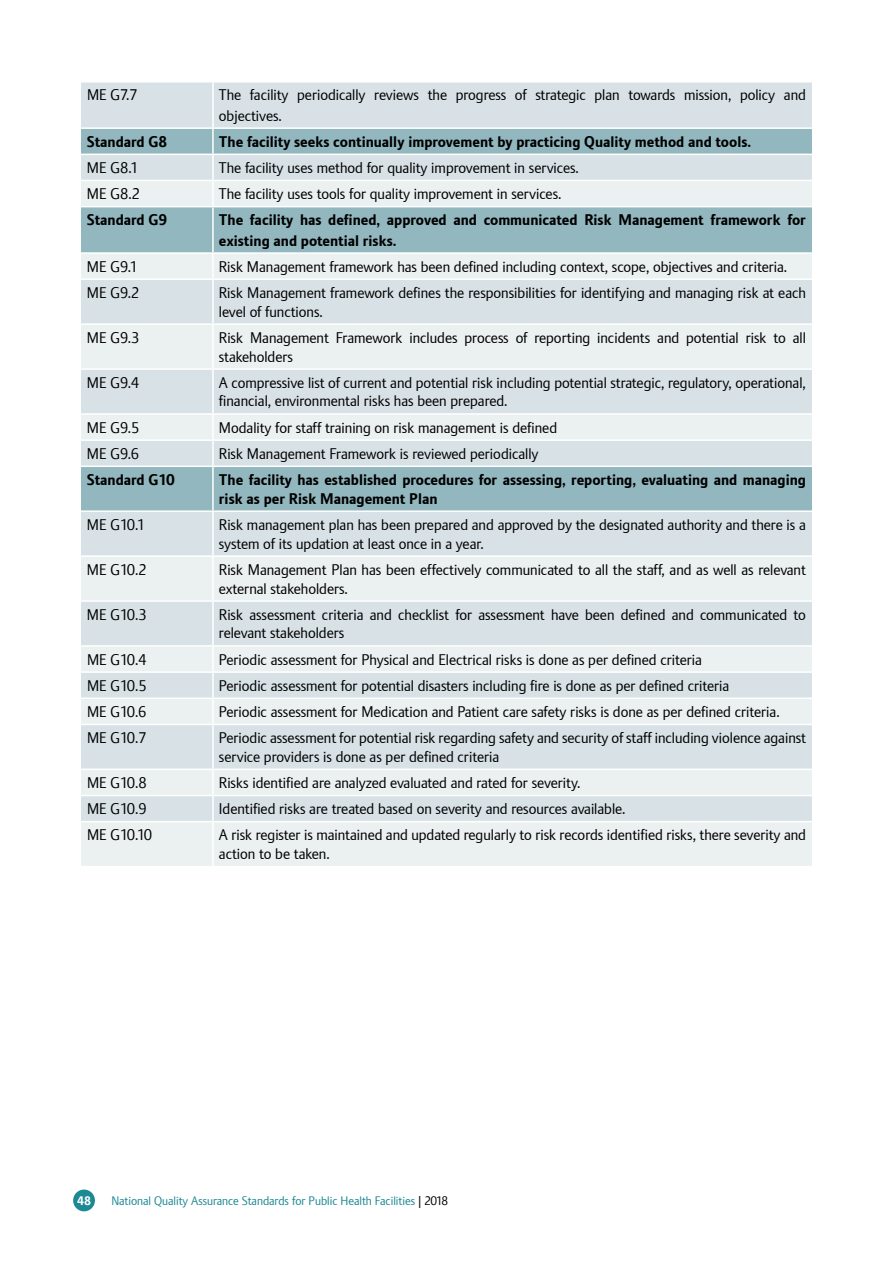
<style>
.page{position:relative;width:893px;height:1263px;background:#fff}
.page>*{position:absolute;margin:0;border:0;box-sizing:border-box;transform-origin:0 0}
.t1{font:15px/18.8px "Plan";color:#000}
.t2{font:700 15px/20.2px "Plan";color:#000}
.t3{font:12px "Plan";color:#1d8994}
.t4{font:700 12px "Plan";color:#fff}
.s1{color:#000}
</style>
<div class="page">
<div style="left:73px;top:1189px;width:22px;height:22px;background:#1d8994;border-radius:50%"></div>
<div style="left:81px;top:82px;width:731px;height:45px;background:#d8e2e6"></div>
<svg style="left:81px;top:129px;width:731px;height:51px;background:#b6cdd3"></svg>
<svg style="left:81px;top:181px;width:731px;height:685px;background:#d6e2e5"></svg>
<hr style="left:212px;top:83px;width:2px;height:44px;background:#fff">
<hr style="left:212px;top:129px;width:2px;height:25px;background:#fff">
<hr style="left:81px;top:154px;width:132px;height:1px;background:#fff">
<hr style="left:213px;top:154px;width:599px;height:1px;background:#fff">
<hr style="left:212px;top:155px;width:2px;height:25px;background:#fff">
<hr style="left:212px;top:181px;width:2px;height:25px;background:#fff">
<hr style="left:81px;top:206px;width:132px;height:1px;background:#fff">
<hr style="left:213px;top:206px;width:599px;height:1px;background:#fff">
<hr style="left:212px;top:207px;width:2px;height:45px;background:#fff">
<hr style="left:81px;top:252px;width:132px;height:2px;background:#fff">
<hr style="left:213px;top:252px;width:599px;height:2px;background:#fff">
<hr style="left:212px;top:254px;width:2px;height:24px;background:#fff">
<hr style="left:81px;top:278px;width:132px;height:2px;background:#fff">
<hr style="left:213px;top:278px;width:599px;height:2px;background:#fff">
<hr style="left:212px;top:280px;width:2px;height:43px;background:#fff">
<hr style="left:81px;top:323px;width:132px;height:2px;background:#fff">
<hr style="left:213px;top:323px;width:599px;height:2px;background:#fff">
<hr style="left:212px;top:325px;width:2px;height:43px;background:#fff">
<hr style="left:81px;top:368px;width:132px;height:2px;background:#fff">
<hr style="left:213px;top:368px;width:599px;height:2px;background:#fff">
<hr style="left:212px;top:370px;width:2px;height:43px;background:#fff">
<hr style="left:81px;top:413px;width:132px;height:2px;background:#fff">
<hr style="left:213px;top:413px;width:599px;height:2px;background:#fff">
<hr style="left:212px;top:415px;width:2px;height:24px;background:#fff">
<hr style="left:81px;top:439px;width:132px;height:2px;background:#fff">
<hr style="left:213px;top:439px;width:599px;height:2px;background:#fff">
<hr style="left:212px;top:441px;width:2px;height:24px;background:#fff">
<hr style="left:81px;top:465px;width:132px;height:2px;background:#fff">
<hr style="left:213px;top:465px;width:599px;height:2px;background:#fff">
<hr style="left:212px;top:467px;width:2px;height:43px;background:#fff">
<hr style="left:81px;top:510px;width:132px;height:2px;background:#fff">
<hr style="left:213px;top:510px;width:599px;height:2px;background:#fff">
<hr style="left:212px;top:512px;width:2px;height:43px;background:#fff">
<hr style="left:81px;top:555px;width:132px;height:2px;background:#fff">
<hr style="left:213px;top:555px;width:599px;height:2px;background:#fff">
<hr style="left:212px;top:557px;width:2px;height:43px;background:#fff">
<hr style="left:81px;top:600px;width:132px;height:2px;background:#fff">
<hr style="left:213px;top:600px;width:599px;height:2px;background:#fff">
<hr style="left:212px;top:602px;width:2px;height:43px;background:#fff">
<hr style="left:81px;top:645px;width:132px;height:2px;background:#fff">
<hr style="left:213px;top:645px;width:599px;height:2px;background:#fff">
<hr style="left:212px;top:647px;width:2px;height:24px;background:#fff">
<hr style="left:81px;top:671px;width:132px;height:2px;background:#fff">
<hr style="left:213px;top:671px;width:599px;height:2px;background:#fff">
<hr style="left:212px;top:673px;width:2px;height:24px;background:#fff">
<hr style="left:81px;top:697px;width:132px;height:2px;background:#fff">
<hr style="left:213px;top:697px;width:599px;height:2px;background:#fff">
<hr style="left:212px;top:699px;width:2px;height:25px;background:#fff">
<hr style="left:81px;top:724px;width:132px;height:1px;background:#fff">
<hr style="left:213px;top:724px;width:599px;height:1px;background:#fff">
<hr style="left:212px;top:725px;width:2px;height:43px;background:#fff">
<hr style="left:81px;top:768px;width:132px;height:2px;background:#fff">
<hr style="left:213px;top:768px;width:599px;height:2px;background:#fff">
<hr style="left:212px;top:770px;width:2px;height:25px;background:#fff">
<hr style="left:81px;top:795px;width:132px;height:1px;background:#fff">
<hr style="left:213px;top:795px;width:599px;height:1px;background:#fff">
<hr style="left:212px;top:796px;width:2px;height:25px;background:#fff">
<hr style="left:81px;top:821px;width:132px;height:1px;background:#fff">
<hr style="left:213px;top:821px;width:599px;height:1px;background:#fff">
<hr style="left:212px;top:822px;width:2px;height:44px;background:#fff">
<p class="t1" style="left:87px;top:86px;width:52px">ME G7.7</p>
<p class="t1" style="left:219px;top:85px;width:588px;line-height:20.2px">The facility periodically reviews the progress of strategic plan towards mission, policy and objectives.</p>
<p class="t2" style="left:87px;top:131px;width:82px">Standard G8</p>
<p class="t2" style="left:219px;top:131px;width:534px">The facility seeks continually improvement by practicing Quality method and tools.</p>
<p class="t1" style="left:87px;top:158px;width:53px">ME G8.1</p>
<p class="t1" style="left:219px;top:158px;width:362px">The facility uses method for quality improvement in services.</p>
<p class="t1" style="left:87px;top:185px;width:55px">ME G8.2</p>
<p class="t1" style="left:219px;top:185px;width:344px">The facility uses tools for quality improvement in services.</p>
<p class="t2" style="left:87px;top:210px;width:82px">Standard G9</p>
<p class="t2" style="left:219px;top:210px;width:588px">The facility has defined, approved and communicated Risk Management framework for existing and potential risks.</p>
<p class="t1" style="left:87px;top:257px;width:53px">ME G9.1</p>
<p class="t1" style="left:219px;top:257px;width:570px">Risk Management framework has been defined including context, scope, objectives and criteria.</p>
<p class="t1" style="left:87px;top:283px;width:54px">ME G9.2</p>
<p class="t1" style="left:219px;top:283px;width:589px">Risk Management framework defines the responsibilities for identifying and managing risk at each level of functions.</p>
<p class="t1" style="left:87px;top:328px;width:54px">ME G9.3</p>
<p class="t1" style="left:219px;top:328px;width:588px">Risk Management Framework includes process of reporting incidents and potential risk to all stakeholders</p>
<p class="t1" style="left:87px;top:373px;width:54px">ME G9.4</p>
<p class="t1" style="left:219px;top:373px;width:588px">A compressive list of current and potential risk including potential strategic, regulatory, operational, financial, environmental risks has been prepared.</p>
<p class="t1" style="left:87px;top:418px;width:54px">ME G9.5</p>
<p class="t1" style="left:219px;top:418px;width:340px">Modality for staff training on risk management is defined</p>
<p class="t1" style="left:87px;top:444px;width:54px">ME G9.6</p>
<p class="t1" style="left:219px;top:444px;width:321px">Risk Management Framework is reviewed periodically</p>
<p class="t2" style="left:87px;top:470px;width:89px">Standard G10</p>
<p class="t2" style="left:219px;top:470px;width:588px;line-height:18.8px">The facility has established procedures for assessing, reporting, evaluating and managing risk as per Risk Management Plan</p>
<p class="t1" style="left:87px;top:515px;width:60px">ME G10.1</p>
<p class="t1" style="left:219px;top:515px;width:589px">Risk management plan has been prepared and approved by the designated authority and there is a system of its updation at least once in a year.</p>
<p class="t1" style="left:87px;top:560px;width:61px">ME G10.2</p>
<p class="t1" style="left:219px;top:560px;width:588px">Risk Management Plan has been effectively communicated to all the staff, and as well as relevant external stakeholders.</p>
<p class="t1" style="left:87px;top:605px;width:61px">ME G10.3</p>
<p class="t1" style="left:219px;top:605px;width:589px">Risk assessment criteria and checklist for assessment have been defined and communicated to relevant stakeholders</p>
<p class="t1" style="left:87px;top:650px;width:61px">ME G10.4</p>
<p class="t1" style="left:219px;top:650px;width:484px">Periodic assessment for Physical and Electrical risks is done as per defined criteria</p>
<p class="t1" style="left:87px;top:676px;width:61px">ME G10.5</p>
<p class="t1" style="left:219px;top:676px;width:512px">Periodic assessment for potential disasters including fire is done as per defined criteria</p>
<p class="t1" style="left:87px;top:702px;width:61px">ME G10.6</p>
<p class="t1" style="left:219px;top:702px;width:562px">Periodic assessment for Medication and Patient care safety risks is done as per defined criteria.</p>
<p class="t1" style="left:87px;top:728px;width:61px">ME G10.7</p>
<p class="t1" style="left:219px;top:728px;width:588px">Periodic assessment for potential risk regarding safety and security of staff including violence against service providers is done as per defined criteria</p>
<p class="t1" style="left:87px;top:773px;width:61px">ME G10.8</p>
<p class="t1" style="left:219px;top:773px;width:363px">Risks identified are analyzed evaluated and rated for severity.</p>
<p class="t1" style="left:87px;top:799px;width:61px">ME G10.9</p>
<p class="t1" style="left:219px;top:799px;width:408px">I dentified risks are treated based on severity and resources available.</p>
<p class="t1" style="left:87px;top:826px;width:66px">ME G10.10</p>
<p class="t1" style="left:219px;top:826px;width:588px">A risk register is maintained and updated regularly to risk records identified risks, there severity and action to be taken.</p>
<p class="t4" style="left:77px;top:1193px;width:15px">48</p>
<p class="t3" style="left:111px;top:1193px;width:338px">National Quality Assurance Standards for Public Health Facilities <span class="s1">| 2018</span></p>
</div>
